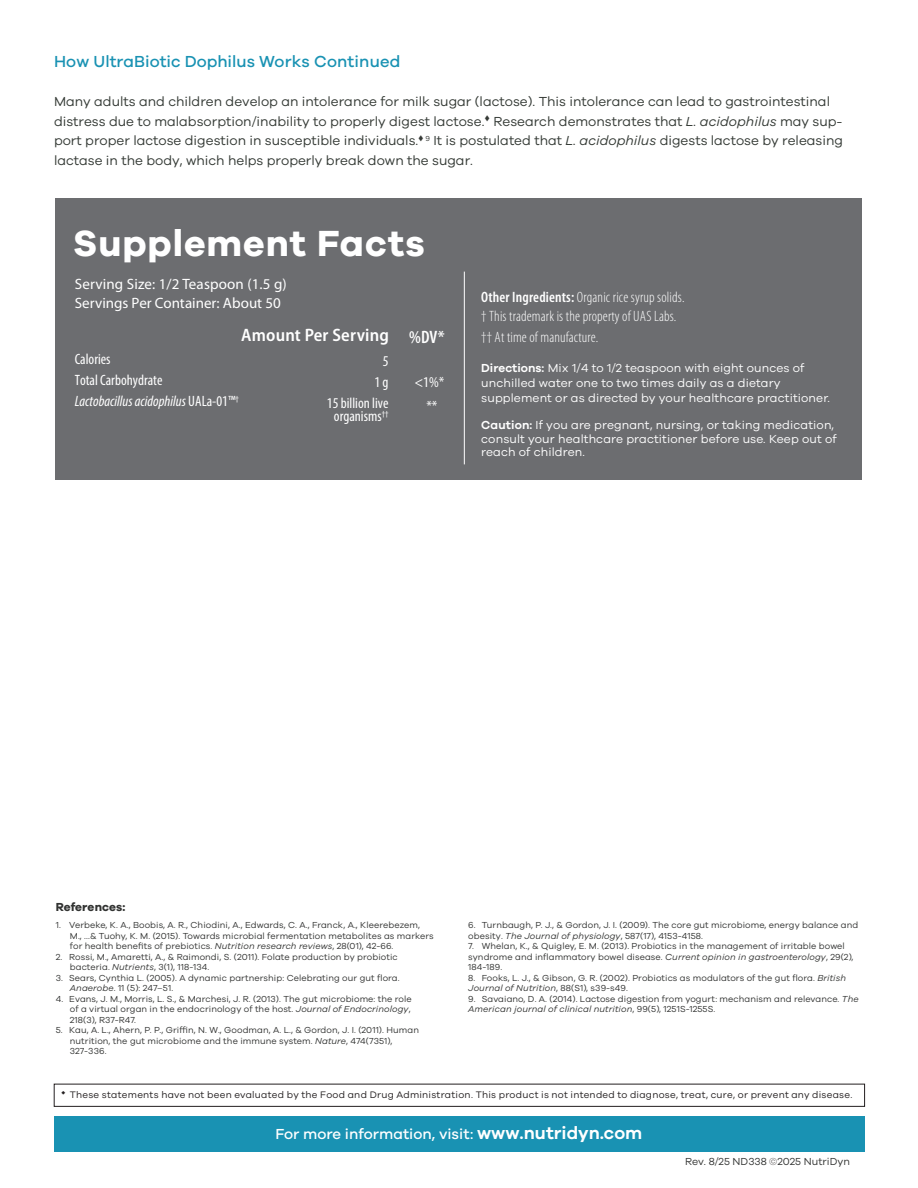
<style>
.page{position:relative;width:918px;height:1188px;background:#fff}
.page>*{position:absolute;margin:0;border:0;box-sizing:border-box;transform-origin:0 0}
.t1{font:700 37.5px "Galano Grotesque";letter-spacing:.025em;color:#fff}
.t2{font:600 semi-condensed 18px "Myriad Pro";letter-spacing:.01em;color:#fff}
.t3{font:600 condensed 18px "Myriad Pro";color:#fff}
.t4{font:500 16.5px "Galano Grotesque";color:#1992b3}
.t5{font:300 condensed 15px "Myriad Pro";letter-spacing:.01em;color:#fff}
.t6{font:condensed 15px "Myriad Pro";color:#fff}
.t7{font:15px "Myriad Pro";letter-spacing:.005em;color:#fff}
.t8{font:500 15px "Galano Grotesque";color:#fff}
.t9{font:italic condensed 15px "Myriad Pro";color:#fff}
.t10{font:13.5px/19.5px "Galano Grotesque";color:#333934}
.t11{font:12px/15px "Galano Grotesque";letter-spacing:.01em;color:#fff}
.t12{font:700 12px "Galano Grotesque";letter-spacing:.01em;color:#323332}
.t13{font:10.5px "Galano Grotesque";color:#323332}
.t14{font:9.75px "Galano Grotesque";letter-spacing:.025em;color:#231f20}
.t15{font:9px/10.5px "Galano Grotesque";letter-spacing:.01em;color:#323332}
.s1{font-style:italic}
.s2{font-style:normal}
.s3{font-weight:600}
.s4{font-weight:600;font-size:18px}
.s5{color:#6f6b6b}
</style>
<div class="page">
<div style="left:54px;top:1116px;width:811px;height:35px;background:#1992b3"></div>
<div style="left:55px;top:198px;width:807px;height:282px;background:#6c6d70"></div>
<hr style="left:464px;top:272px;width:1px;height:192px;background:#fff">
<div style="left:54px;top:1084px;width:811px;height:23px;border:1px solid #231f20"></div>
<p class="t4" style="left:54px;top:52px;width:348px">How UltraBiotic Dophilus Works Continued</p>
<p class="t10" style="left:54px;top:91px;width:791px">Many adults and children develop an intolerance for milk sugar (lactose). This intolerance can lead to gastrointestinal distress due to malabsorption/inability to properly digest lactose.<sup>▼</sup> Research demonstrates that <span class="s1">L. acidophilus</span> may sup&shy;port proper lactose digestion in susceptible individuals.<sup>▼</sup> <sup>9</sup> It is postulated that <span class="s1">L. acidophilus</span> digests lactose by releasing lactase in the body, which helps properly break down the sugar.</p>
<p class="t1" style="left:73px;top:220px;width:353px">Supplement Facts</p>
<p class="t7" style="left:75px;top:275px;width:214px">Serving Size: 1/2 Teaspoon (1.5 g)</p>
<p class="t7" style="left:75px;top:295px;width:208px">Servings Per Container: About 50</p>
<p class="t2" style="left:241px;top:325px;width:149px">Amount Per Serving</p>
<p class="t6" style="left:75px;top:350px;width:37px">Calories</p>
<p class="t6" style="left:75px;top:371px;width:89px">Total Carbohydrate</p>
<p class="t9" style="left:75px;top:392px;width:166px">Lactobacillus acidophilus <span class="s2">UALa-01™</span><sup>†</sup></p>
<p class="t6" style="left:383px;top:352px;width:7px">5</p>
<p class="t6" style="left:374px;top:373px;width:16px">1 g</p>
<p class="t6" style="left:327px;top:394px;width:63px">15 billion live</p>
<p class="t6" style="left:334px;top:407px;width:56px">organisms<sup>††</sup></p>
<p class="t3" style="left:409px;top:327px;width:37px">%DV*</p>
<p class="t6" style="left:414px;top:373px;width:31px">&lt;1%*</p>
<p class="t6" style="left:426px;top:397px;width:13px">**</p>
<p class="t5" style="left:481px;top:288px;width:205px"><span class="s3">Other Ingredients:</span> Organic rice syrup solids.</p>
<p class="t5" style="left:481px;top:307px;width:197px">† This trademark is the property of UAS Labs.</p>
<p class="t5" style="left:481px;top:329px;width:119px">†† At time of manufacture.</p>
<p class="t11" style="left:481px;top:360px;width:350px"><span class="s3">Directions:</span> Mix 1/4 to 1/2 teaspoon with eight ounces of unchilled water one to two times daily as a dietary supplement or as directed by your healthcare practitioner.</p>
<p class="t11" style="left:481px;top:418px;width:357px;line-height:13.5px"><span class="s3">Caution:</span> If you are pregnant, nursing, or taking medication, consult your healthcare practitioner before use. Keep out of reach of children.</p>
<p class="t12" style="left:56px;top:900px;width:71px">References:</p>
<p class="t15" style="left:70px;top:920px;width:365px;text-indent:-14px">1. Verbeke, K. A., Boobis, A. R., Chiodini, A., Edwards, C. A., Franck, A., Kleerebezem,<br>M., ...&amp; Tuohy, K. M. (2015). Towards microbial fermentation metabolites as markers for health benefits of prebiotics. <span class="s1">Nutrition research reviews</span>, 28(01), 42-66.</p>
<p class="t15" style="left:70px;top:951px;width:329px;text-indent:-14px">2. Rossi, M., Amaretti, A., &amp; Raimondi, S. (2011). Folate production by probiotic bacteria. <span class="s1">Nutrients</span>, 3(1), 118-134.</p>
<p class="t15" style="left:70px;top:972px;width:331px;text-indent:-14px">3. Sears, Cynthia L. (2005). A dynamic partnership: Celebrating our gut flora.<br><span class="s1">Anaerobe</span>. 11 (5): 247–51.</p>
<p class="t15" style="left:70px;top:993px;width:343px;text-indent:-14px">4. Evans, J. M., Morris, L. S., &amp; Marchesi, J. R. (2013). The gut microbiome: the role of a virtual organ in the endocrinology of the host. <span class="s1">Journal of Endocrinology</span>,<br>218(3), R37-R47.</p>
<p class="t15" style="left:70px;top:1025px;width:351px;text-indent:-14px">5. Kau, A. L., Ahern, P. P., Griffin, N. W., Goodman, A. L., &amp; Gordon, J. I. (2011). Human nutrition, the gut microbiome and the immune system. <span class="s1">Nature</span>, 474(7351),<br>327-336.</p>
<p class="t15" style="left:468px;top:920px;width:392px">6. Turnbaugh, P. J., &amp; Gordon, J. I. (2009). The core gut microbiome, energy balance and obesity. <span class="s1">The Journal of physiology</span>, 587(17), 4153-4158.</p>
<p class="t15" style="left:468px;top:941px;width:387px">7. Whelan, K., &amp; Quigley, E. M. (2013). Probiotics in the management of irritable bowel syndrome and inflammatory bowel disease. <span class="s1">Current opinion in gastroenterology</span>, 29(2),<br>184-189.</p>
<p class="t15" style="left:468px;top:972px;width:379px">8. Fooks, L. J., &amp; Gibson, G. R. (2002). Probiotics as modulators of the gut flora. <span class="s1">British<br>Journal of Nutrition</span>, 88(S1), s39-s49.</p>
<p class="t15" style="left:468px;top:993px;width:392px">9. Savaiano, D. A. (2014). Lactose digestion from yogurt: mechanism and relevance. <span class="s1">The<br>American journal of clinical nutrition</span>, 99(5), 1251S-1255S.</p>
<p class="t14" style="left:70px;top:1088px;width:784px">These statements have not been evaluated by the Food and Drug Administration. This product is not intended to diagnose, treat, cure, or prevent any disease.</p>
<p class="t8" style="left:275px;top:1125px;width:368px">For more information, visit: <span class="s4">www.nutridyn.com</span></p>
<p class="t13" style="left:685px;top:1155px;width:166px">Rev. 8/25 ND338 <span class="s5">©</span>2025 NutriDyn</p>
</div>
